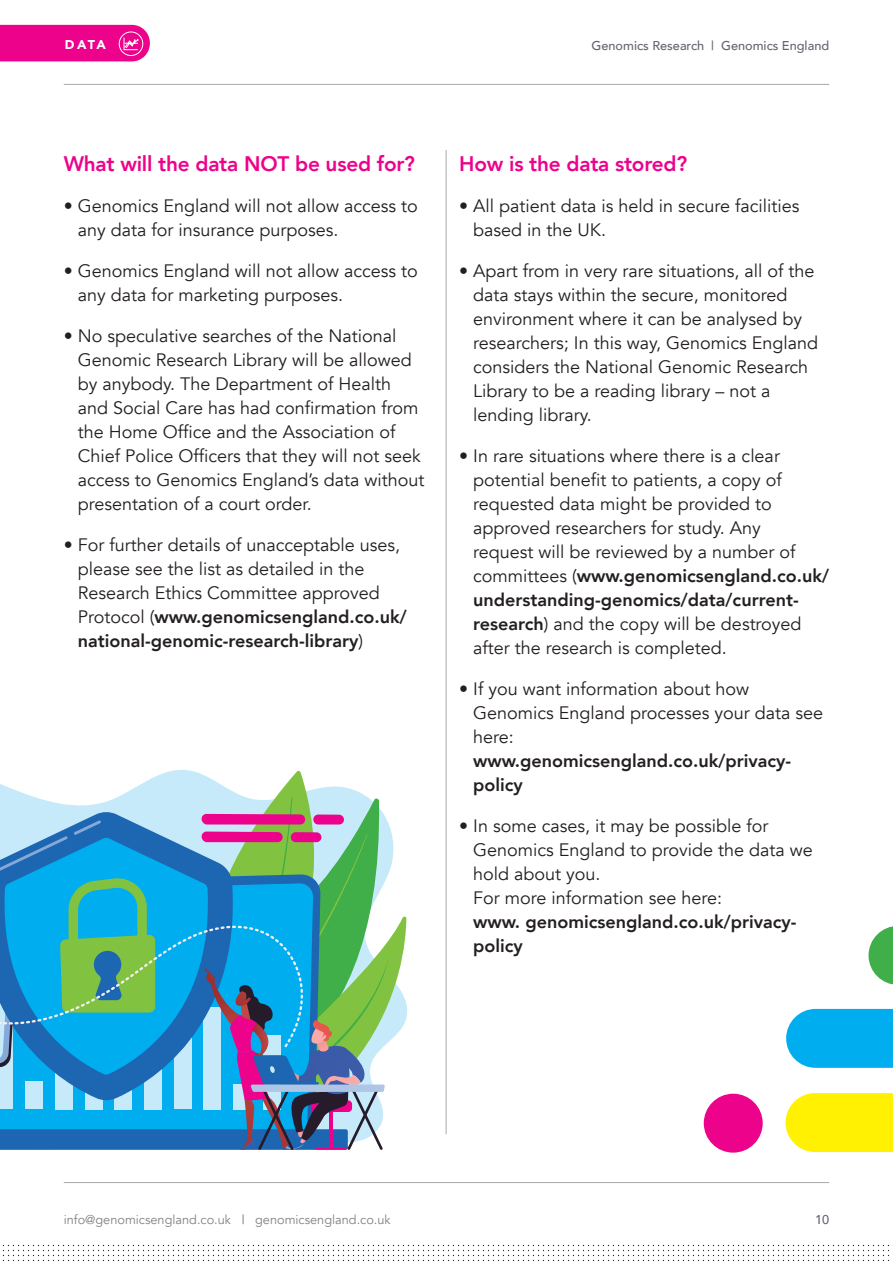
<style>
.page{position:relative;width:893px;height:1263px;background:#fff}
.page>*{position:absolute;margin:0;border:0;box-sizing:border-box;transform-origin:0 0}
.t1{font:800 21px "Avenir";letter-spacing:-.01em;color:#ed028c}
.t2{font:18px/24px "Avenir";color:#231f20}
.t3{font:12.75px "Avenir";color:#808285}
.t4{font:500 12.75px "Avenir";color:#646570}
.t5{font:900 12.75px "Avenir";color:#fff}
.s1{font-weight:800}
.s2{color:#646570}
</style>
<div class="page">
<hr style="left:64px;top:1182px;width:765px;height:1px;background:#a8a9ad">
<hr style="left:64px;top:84px;width:765px;height:1px;background:#a8a9ad">
<div style="left:3px;top:1242px;width:887px;height:19px;background:linear-gradient(to right,#f7f7f7,#f7f7f7)"></div>
<div style="left:704px;top:1094px;width:59px;height:58px;background:#ed028c;border-radius:50%"></div>
<svg style="left:868px;top:926px;width:25px;height:59px"></svg>
<svg style="left:786px;top:1009px;width:107px;height:59px;background:#10b3ef"></svg>
<svg style="left:785px;top:1093px;width:108px;height:59px;background:#fff111"></svg>
<svg style="left:0;top:769px;width:408px;height:250px"></svg>
<svg style="left:165px;top:770px;width:187px;height:27px"></svg>
<svg style="left:0;top:797px;width:406px;height:353px;background:#71aabc"></svg>
<svg style="left:0;top:860px;width:303px;height:187px;background:#24a0c4"></svg>
<hr style="left:446px;top:150px;width:1px;height:984px;background:#a8a9ad">
<svg style="left:0;top:25px;width:150px;height:36px;background:#ed0f91"></svg>
<p class="t5" style="left:65px;top:33px;width:43px">DATA</p>
<p class="t4" style="left:591px;top:34px;width:239px">Genomics Research | Genomics England</p>
<p class="t1" style="left:64px;top:147px;width:353px">What will the data NOT be used for?</p>
<p class="t2" style="left:78px;top:194px;width:342px;text-indent:-14px">• Genomics England will not allow access to any data for insurance purposes.</p>
<p class="t2" style="left:78px;top:259px;width:342px;text-indent:-14px">• Genomics England will not allow access to any data for marketing purposes.</p>
<p class="t2" style="left:78px;top:324px;width:348px;text-indent:-14px">• No speculative searches of the National Genomic Research Library will be allowed by anybody. The Department of Health and Social Care has had confirmation from the Home Office and the Association of Chief Police Officers that they will not seek access to Genomics England’s data without presentation of a court order.</p>
<p class="t2" style="left:78px;top:533px;width:330px;text-indent:-14px">• For further details of unacceptable uses, please see the list as detailed in the Research Ethics Committee approved Protocol (<span class="s1">www.genomicsengland.co.uk/ national-genomic-research-library</span>)</p>
<p class="t1" style="left:459px;top:147px;width:230px">How is the data stored?</p>
<p class="t2" style="left:473px;top:194px;width:328px;text-indent:-14px">• All patient data is held in secure facilities based in the UK.</p>
<p class="t2" style="left:473px;top:259px;width:346px;text-indent:-14px">• Apart from in very rare situations, all of the data stays within the secure, monitored environment where it can be analysed by researchers; In this way, Genomics England considers the National Genomic Research Library to be a reading library – not a lending library.</p>
<p class="t2" style="left:473px;top:444px;width:357px;text-indent:-14px">• In rare situations where there is a clear potential benefit to patients, a copy of requested data might be provided to approved researchers for study. Any<br>request will be reviewed by a number of committees (<span class="s1">www.genomicsengland.co.uk/ understanding-genomics/data/current&shy;research</span>) and the copy will be destroyed after the research is completed.</p>
<p class="t2" style="left:473px;top:677px;width:351px;text-indent:-14px">• If you want information about how<br>Genomics England processes your data see here: <span class="s1">www.genomicsengland.co.uk/privacy&shy;policy</span></p>
<p class="t2" style="left:473px;top:814px;width:341px;text-indent:-14px">• In some cases, it may be possible for<br>Genomics England to provide the data we hold about you.<br>For more information see here:<br><span class="s1">www. genomicsengland.co.uk/privacy&shy;policy</span></p>
<p class="t3" style="left:64px;top:1212px;width:328px">info@genomicsengland.co.uk <span class="s2">|</span> genomicsengland.co.uk</p>
<p class="t4" style="left:815px;top:1209px;width:16px">10</p>
</div>
